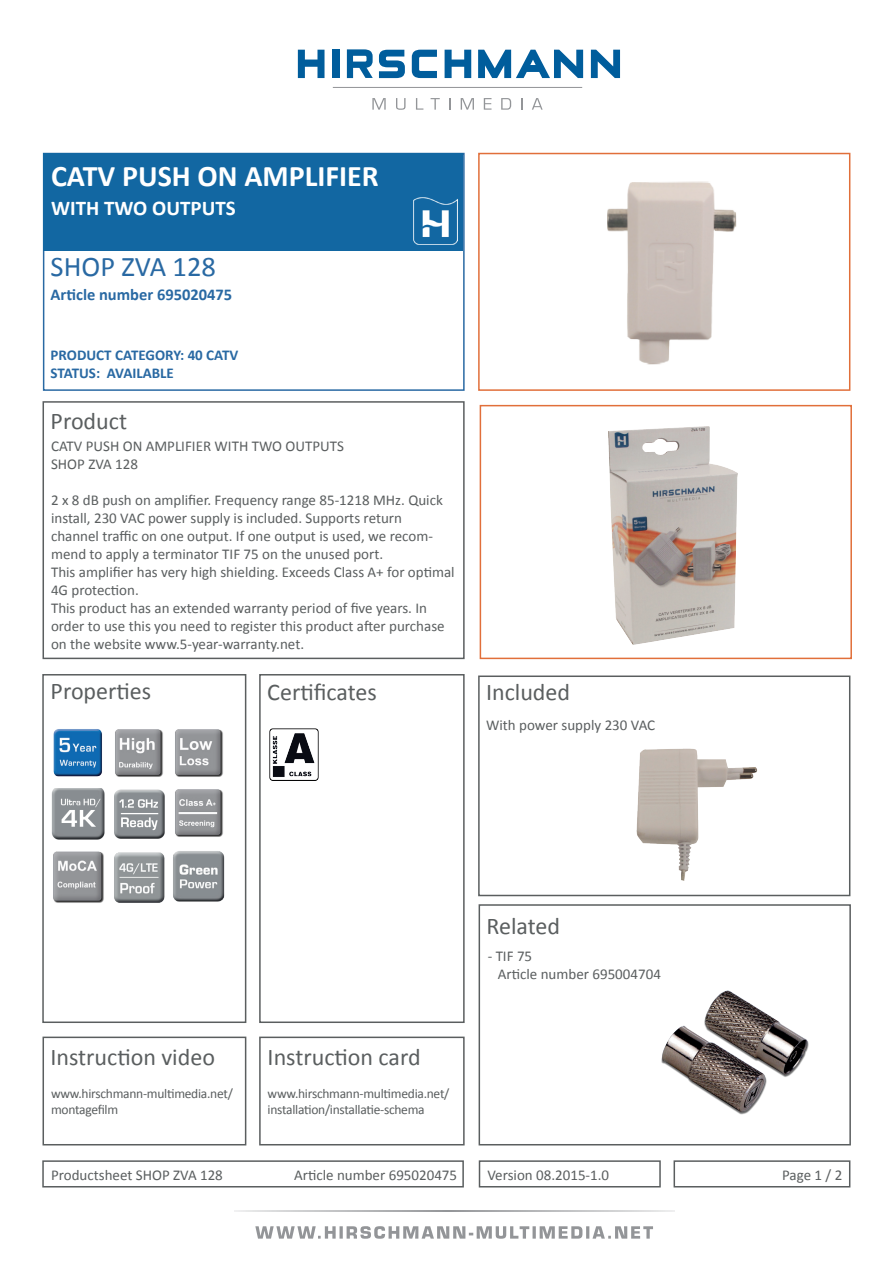
<style>
.page{position:relative;width:893px;height:1263px;background:#fff}
.page>*{position:absolute;margin:0;border:0;box-sizing:border-box;transform-origin:0 0}
.t1{font:700 30px "Calibri";color:#fff}
.t2{font:28.5px "Calibri";color:#2969a3}
.t3{font:24px "Calibri";color:#5a5e5f}
.t4{font:700 21px "Calibri";color:#fff}
.t5{font:700 16.5px "Calibri";color:#2969a3}
.t6{font:15px/18px "Calibri";color:#5a5e5f}
.t7{font:700 15px/18px "Calibri";color:#2969a3}
.t8{font:13.5px/16.2px "Calibri";letter-spacing:-.02em;color:#5a5e5f}
</style>
<div class="page">
<img style="left:114px;top:852px;width:51px;height:51px">
<div style="left:42px;top:674px;width:204px;height:349px;border:2px solid #5a5e5f"></div>
<div style="left:43px;top:1036px;width:203px;height:109px;border:2px solid #5a5e5f"></div>
<div style="left:478px;top:153px;width:372px;height:238px;border:2px solid #e16f3a"></div>
<div style="left:43px;top:153px;width:422px;height:238px;border:2px solid #2969a3"></div>
<div style="left:44px;top:154px;width:419px;height:97px;background:#1267a2"></div>
<div style="left:259px;top:674px;width:206px;height:349px;border:2px solid #5a5e5f"></div>
<div style="left:43px;top:401px;width:422px;height:258px;border:2px solid #5a5e5f"></div>
<hr style="left:234px;top:1211px;width:441px;height:1px;background:#939598">
<svg style="left:255px;top:1226px;width:398px;height:13px"></svg>
<hr style="left:333px;top:87px;width:249px;height:1px;background:#939598">
<svg style="left:372px;top:98px;width:14px;height:12px"></svg>
<svg style="left:396px;top:98px;width:10px;height:12px"></svg>
<svg style="left:416px;top:98px;width:7px;height:12px"></svg>
<svg style="left:431px;top:98px;width:9px;height:12px"></svg>
<svg style="left:449px;top:98px;width:1px;height:12px"></svg>
<svg style="left:461px;top:98px;width:13px;height:12px"></svg>
<svg style="left:484px;top:98px;width:7px;height:12px"></svg>
<svg style="left:501px;top:98px;width:10px;height:12px"></svg>
<svg style="left:521px;top:98px;width:1px;height:12px"></svg>
<svg style="left:532px;top:98px;width:11px;height:12px"></svg>
<svg style="left:591px;top:50px;width:29px;height:28px"></svg>
<svg style="left:298px;top:50px;width:26px;height:28px"></svg>
<div style="left:332px;top:50px;width:7px;height:28px;background:#005d9c"></div>
<svg style="left:379px;top:50px;width:26px;height:28px"></svg>
<svg style="left:412px;top:50px;width:25px;height:28px"></svg>
<svg style="left:445px;top:50px;width:26px;height:28px"></svg>
<svg style="left:478px;top:50px;width:105px;height:28px"></svg>
<svg style="left:347px;top:49px;width:26px;height:29px"></svg>
<div style="left:674px;top:1160px;width:176px;height:27px;border:2px solid #5a5e5f"></div>
<img style="left:269px;top:728px;width:50px;height:53px">
<img style="left:53px;top:729px;width:49px;height:48px">
<img style="left:115px;top:729px;width:48px;height:48px">
<img style="left:175px;top:729px;width:48px;height:48px">
<div style="left:42px;top:1160px;width:422px;height:27px;border:2px solid #5a5e5f"></div>
<div style="left:479px;top:1160px;width:182px;height:27px;border:2px solid #5a5e5f"></div>
<img style="left:413px;top:197px;width:44px;height:47px">
<img style="left:52px;top:788px;width:52px;height:52px">
<img style="left:53px;top:851px;width:51px;height:52px">
<img style="left:115px;top:789px;width:50px;height:50px">
<img style="left:175px;top:789px;width:48px;height:48px">
<div style="left:259px;top:1036px;width:206px;height:109px;border:2px solid #5a5e5f"></div>
<img style="left:661px;top:990px;width:148px;height:125px">
<div style="left:479px;top:904px;width:372px;height:241px;border:2px solid #5a5e5f"></div>
<div style="left:478px;top:675px;width:372px;height:221px;border:2px solid #5a5e5f"></div>
<img style="left:636px;top:748px;width:122px;height:132px">
<img style="left:607px;top:181px;width:130px;height:184px">
<img style="left:173px;top:851px;width:52px;height:51px">
<img style="left:608px;top:426px;width:129px;height:218px">
<div style="left:480px;top:405px;width:372px;height:254px;border:2px solid #e16f3a"></div>
<h1 class="t1" style="left:51px;top:157px;width:329px">CATV PUSH ON AMPLIFIER</h1>
<h3 class="t4" style="left:51px;top:194px;width:186px">WITH TWO OUTPUTS</h3>
<h2 class="t2" style="left:51px;top:249px;width:167px">SHOP ZVA 128</h2>
<p class="t5" style="left:51px;top:284px;width:183px">Article number 695020475</p>
<p class="t7" style="left:51px;top:346px;width:189px">PRODUCT CATEGORY: 40 CATV<br>STATUS: AVAILABLE</p>
<h3 class="t3" style="left:51px;top:406px;width:78px">Product</h3>
<p class="t6" style="left:51px;top:437px;width:294px">CATV PUSH ON AMPLIFIER WITH TWO OUTPUTS<br>SHOP ZVA 128</p>
<p class="t6" style="left:51px;top:491px;width:405px">2 x 8 dB push on amplifier. Frequency range 85-1218 MHz. Quick install, 230 VAC power supply is included. Supports return<br>channel traffic on one output. If one output is used, we recom&shy;mend to apply a terminator TIF 75 on the unused port.<br>This amplifier has very high shielding. Exceeds Class A+ for optimal 4G protection.<br>This product has an extended warranty period of five years. In order to use this you need to register this product after purchase on the website www.5-year-warranty.net.</p>
<h3 class="t3" style="left:51px;top:675px;width:102px">Properties</h3>
<h3 class="t3" style="left:267px;top:676px;width:111px">Certificates</h3>
<h3 class="t3" style="left:486px;top:676px;width:86px">Included</h3>
<p class="t6" style="left:486px;top:716px;width:171px">With power supply 230 VAC</p>
<h3 class="t3" style="left:50px;top:1041px;width:166px">Instruction video</h3>
<p class="t8" style="left:51px;top:1085px;width:183px">www.hirschmann-multimedia.net/ montagefilm</p>
<p class="t8" style="left:268px;top:1085px;width:183px">www.hirschmann-multimedia.net/ installation/installatie-schema</p>
<h3 class="t3" style="left:268px;top:1041px;width:155px">Instruction card</h3>
<h3 class="t3" style="left:486px;top:911px;width:75px">Related</h3>
<p class="t6" style="left:498px;top:947px;width:165px;text-indent:-10px">- TIF 75<br>Article number 695004704</p>
<p class="t6" style="left:51px;top:1165px;width:173px">Productsheet SHOP ZVA 128</p>
<p class="t6" style="left:294px;top:1165px;width:165px">Article number 695020475</p>
<p class="t6" style="left:487px;top:1165px;width:123px">Version 08.2015-1.0</p>
<p class="t6" style="left:782px;top:1165px;width:62px">Page 1 / 2</p>
</div>
